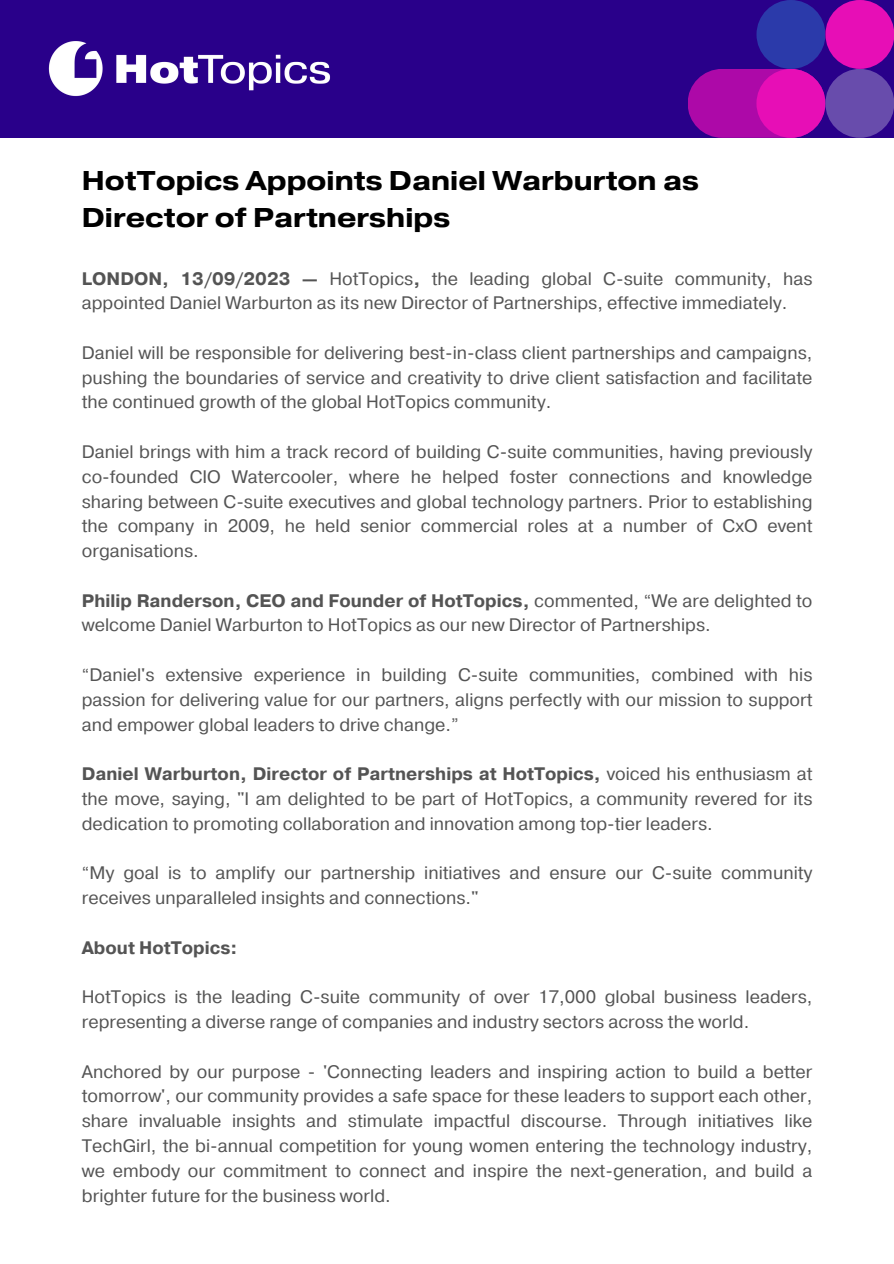
<style>
.page{position:relative;width:894px;height:1264px;background:#fff}
.page>*{position:absolute;margin:0;border:0;box-sizing:border-box;transform-origin:0 0}
.t1{font:700 27px/37.2px "Pragmatica Ext";color:#000}
.t2{font:18px/24.8px "Pragmatica";color:#545454;text-align:justify}
.t3{font:700 18px "Pragmatica";color:#545454}
.s1{font-weight:700}
</style>
<div class="page">
<div style="left:0;top:0;width:893px;height:138px;background:#29008a"></div>
<img style="left:48px;top:41px;width:282px;height:56px">
<div style="left:687px;top:69px;width:138px;height:69px;background:#ad09a8;border-radius:34px"></div>
<div style="left:756px;top:69px;width:69px;height:69px;background:#e70eb6;border-radius:50%"></div>
<div style="left:756px;top:0;width:69px;height:69px;background:#2b3aaa;border-radius:50%"></div>
<div style="left:825px;top:0;width:68px;height:69px;background:#e70eb6;border-radius:50%"></div>
<div style="left:825px;top:69px;width:68px;height:69px;background:#684cac;border-radius:50%"></div>
<p class="t1" style="left:82px;top:163px;width:618px">HotTopics Appoints Daniel Warburton as<br>Director of Partnerships</p>
<p class="t2" style="left:82px;top:267px;width:732px"><span class="s1">LONDON, 13/09/2023 —</span> HotTopics<span class="s1">,</span> the leading global C-suite community, has appointed Daniel Warburton as its new Director of Partnerships, effective immediately.</p>
<p class="t2" style="left:82px;top:341px;width:732px">Daniel will be responsible for delivering best-in-class client partnerships and campaigns, pushing the boundaries of service and creativity to drive client satisfaction and facilitate the continued growth of the global HotTopics community.</p>
<p class="t2" style="left:82px;top:440px;width:732px">Daniel brings with him a track record of building C-suite communities, having previously co-founded CIO Watercooler, where he helped foster connections and knowledge sharing between C-suite executives and global technology partners. Prior to establishing the company in 2009, he held senior commercial roles at a number of CxO event organisations.</p>
<p class="t2" style="left:82px;top:589px;width:732px"><span class="s1">Philip Randerson, CEO and Founder of HotTopics,</span> commented, “We are delighted to welcome Daniel Warburton to HotTopics as our new Director of Partnerships.</p>
<p class="t2" style="left:82px;top:663px;width:732px">“Daniel's extensive experience in building C-suite communities, combined with his passion for delivering value for our partners, aligns perfectly with our mission to support and empower global leaders to drive change.”</p>
<p class="t2" style="left:82px;top:762px;width:732px"><span class="s1">Daniel Warburton, Director of Partnerships at HotTopics,</span> voiced his enthusiasm at the move, saying, "I am delighted to be part of HotTopics, a community revered for its dedication to promoting collaboration and innovation among top-tier leaders.</p>
<p class="t2" style="left:82px;top:861px;width:732px">“My goal is to amplify our partnership initiatives and ensure our C-suite community receives unparalleled insights and connections."</p>
<p class="t3" style="left:82px;top:935px;width:157px">About HotTopics:</p>
<p class="t2" style="left:82px;top:985px;width:732px">HotTopics is the leading C-suite community of over 17,000 global business leaders, representing a diverse range of companies and industry sectors across the world.</p>
<p class="t2" style="left:82px;top:1059px;width:732px">Anchored by our purpose - 'Connecting leaders and inspiring action to build a better tomorrow', our community provides a safe space for these leaders to support each other, share invaluable insights and stimulate impactful discourse. Through initiatives like TechGirl, the bi-annual competition for young women entering the technology industry, we embody our commitment to connect and inspire the next-generation, and build a brighter future for the business world.</p>
</div>
